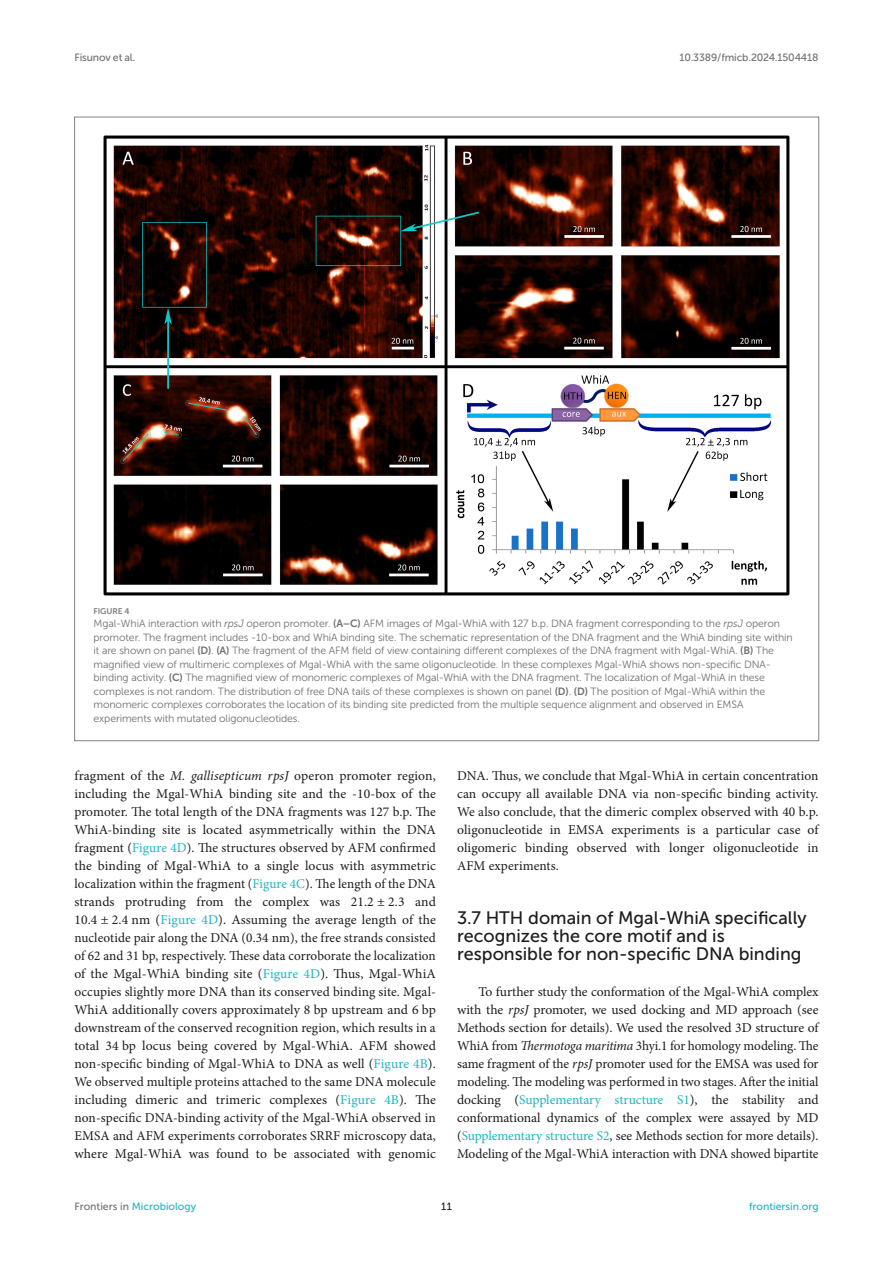
<style>
.page{position:relative;width:893px;height:1263px;background:#fff}
.page>*{position:absolute;margin:0;border:0;box-sizing:border-box;transform-origin:0 0}
.HEAD_2{font:18px/18px "Museo Sans 500";color:#1b1c1b}
.TEXT{font:13.5px/18px "Minion Pro";color:#1b1c1b;text-align:justify}
.FIG_LEG{font:10.5px/13.5px "Museo Sans 300";letter-spacing:-.01em;color:#706f70}
.t1{font:10.5px "Museo Sans 500";letter-spacing:-.015em;color:#706f70}
.t2{font:10.5px "Museo Sans 500";color:#1db5c3}
.t3{font:10.5px "Museo Sans 500";color:#1b1c1b}
.FIG_HD{font:8.25px "Museo Sans 700";letter-spacing:-.01em;color:#7e7f7f}
.s1{font-style:italic}
.s2{font-family:"Museo Sans 700"}
.s3{color:#1db5c3}
.s4{color:#706f70}
</style>
<div class="page">
<img style="left:104px;top:136px;width:685px;height:459px">
<p class="t1" style="left:74px;top:51px;width:62px">Fisunov et al.</p>
<p class="t1" style="left:679px;top:51px;width:141px">10.3389/fmicb.2024.1504418</p>
<p class="FIG_HD" style="left:94px;top:606px;width:37px">FIGURE 4</p>
<p class="FIG_LEG" style="left:94px;top:617px;width:701px">Mgal-WhiA interaction with <span class="s1">rpsJ</span> operon promoter. <span class="s2">(A–C)</span> AFM images of Mgal-WhiA with 127 b.p. DNA fragment corresponding to the <span class="s1">rpsJ</span> operon promoter. The fragment includes -10-box and WhiA binding site. The schematic representation of the DNA fragment and the WhiA binding site within it are shown on panel <span class="s2">(D)</span>. <span class="s2">(A)</span> The fragment of the AFM field of view containing different complexes of the DNA fragment with Mgal-WhiA. <span class="s2">(B)</span> The magnified view of multimeric complexes of Mgal-WhiA with the same oligonucleotide. In these complexes Mgal-WhiA shows non-specific DNA&shy;binding activity. <span class="s2">(C)</span> The magnified view of monomeric complexes of Mgal-WhiA with the DNA fragment. The localization of Mgal-WhiA in these complexes is not random. The distribution of free DNA tails of these complexes is shown on panel <span class="s2">(D)</span>. <span class="s2">(D)</span> The position of Mgal-WhiA within the monomeric complexes corroborates the location of its binding site predicted from the multiple sequence alignment and observed in EMSA experiments with mutated oligonucleotides.</p>
<p class="TEXT" style="left:74px;top:767px;width:363px">fragment of the <span class="s1">M. gallisepticum rpsJ</span> operon promoter region, including the Mgal-WhiA binding site and the -10-box of the promoter. The total length of the DNA fragments was 127 b.p. The WhiA-binding site is located asymmetrically within the DNA fragment (<span class="s3">Figure 4D</span>). The structures observed by AFM confirmed the binding of Mgal-WhiA to a single locus with asymmetric localization within the fragment (<span class="s3">Figure 4C</span>). The length of the DNA strands protruding from the complex was 21.2 ± 2.3 and 10.4 ± 2.4 nm (<span class="s3">Figure 4D</span>). Assuming the average length of the nucleotide pair along the DNA (0.34 nm), the free strands consisted of 62 and 31 bp, respectively. These data corroborate the localization of the Mgal-WhiA binding site (<span class="s3">Figure 4D</span>). Thus, Mgal-WhiA occupies slightly more DNA than its conserved binding site. Mgal-WhiA additionally covers approximately 8 bp upstream and 6 bp downstream of the conserved recognition region, which results in a total 34 bp locus being covered by Mgal-WhiA. AFM showed non-specific binding of Mgal-WhiA to DNA as well (<span class="s3">Figure 4B</span>).<br>We observed multiple proteins attached to the same DNA molecule including dimeric and trimeric complexes (<span class="s3">Figure 4B</span>). The non-specific DNA-binding activity of the Mgal-WhiA observed in EMSA and AFM experiments corroborates SRRF microscopy data, where Mgal-WhiA was found to be associated with genomic</p>
<p class="TEXT" style="left:457px;top:767px;width:363px">DNA. Thus, we conclude that Mgal-WhiA in certain concentration can occupy all available DNA via non-specific binding activity.<br>We also conclude, that the dimeric complex observed with 40 b.p. oligonucleotide in EMSA experiments is a particular case of oligomeric binding observed with longer oligonucleotide in AFM experiments.</p>
<p class="HEAD_2" style="left:457px;top:909px;width:351px">3.7 HTH domain of Mgal-WhiA specifically recognizes the core motif and is responsible for non-specific DNA binding</p>
<p class="TEXT" style="left:457px;top:983px;width:363px;text-indent:21px">To further study the conformation of the Mgal-WhiA complex with the <span class="s1">rpsJ</span> promoter, we used docking and MD approach (see Methods section for details). We used the resolved 3D structure of WhiA from <span class="s1">Thermotoga maritima</span> 3hyi.1 for homology modeling. The same fragment of the <span class="s1">rpsJ</span> promoter used for the EMSA was used for modeling. The modeling was performed in two stages. After the initial docking (<span class="s3">Supplementary structure S1</span>), the stability and conformational dynamics of the complex were assayed by MD (<span class="s3">Supplementary structure S2</span>, see Methods section for more details).<br>Modeling of the Mgal-WhiA interaction with DNA showed bipartite</p>
<p class="t2" style="left:74px;top:1200px;width:123px"><span class="s4">Frontiers in</span> Microbiology</p>
<p class="t3" style="left:441px;top:1200px;width:12px">11</p>
<p class="t2" style="left:749px;top:1200px;width:71px">frontiersin.org</p>
</div>
